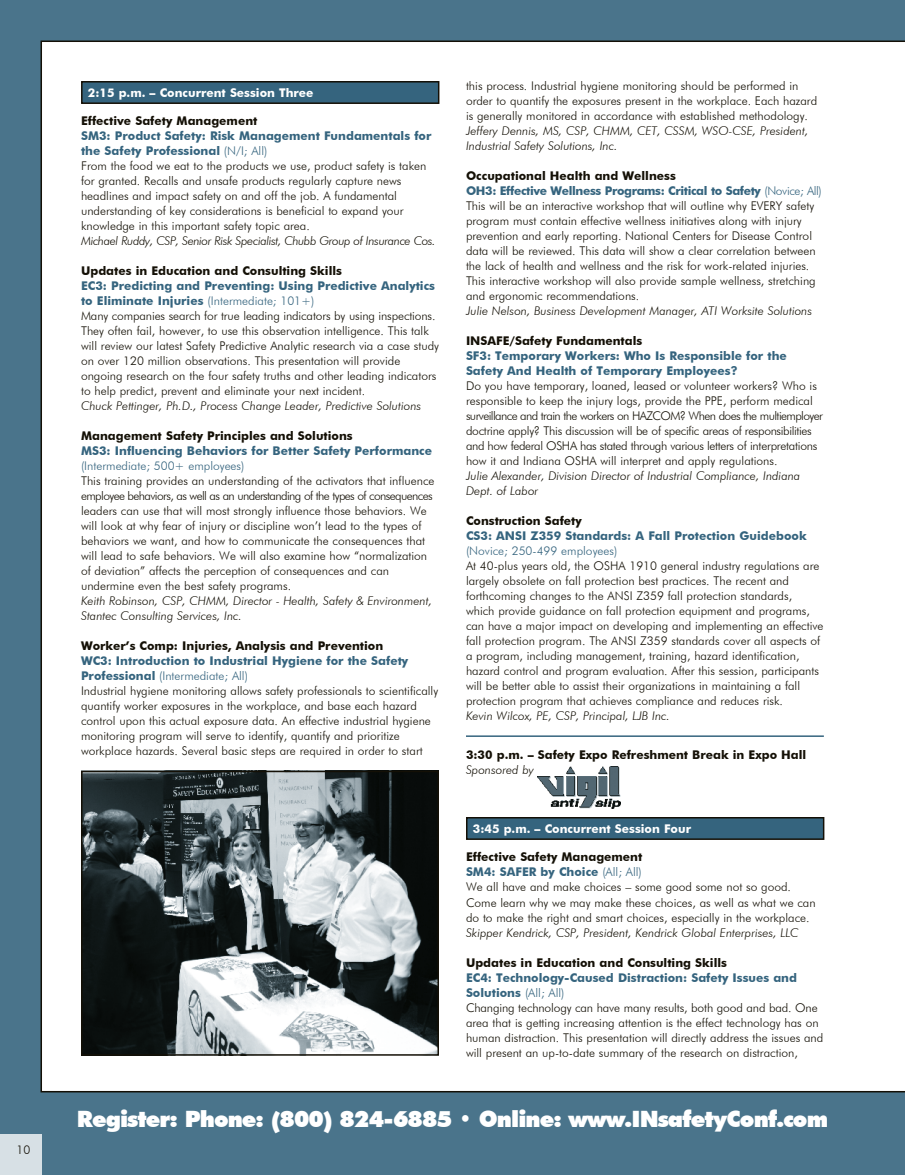
<style>
.page{position:relative;width:905px;height:1175px;background:#fff}
.page>*{position:absolute;margin:0;border:0;box-sizing:border-box;transform-origin:0 0}
.t1{font:900 22.5px "Futura BT";letter-spacing:-.04em;color:#fff}
.t2{font:300 12px/15px "Futura BT";color:#141006}
.t3{font:italic 300 12px/15px "Futura BT";color:#141006}
.t4{font:300 12px/15px "Futura BT";letter-spacing:-.02em;color:#141006}
.t5{font:700 12px "Futura BT";color:#141006}
.t6{font:700 12px/15px "Futura BT";color:#35647e}
.t7{font:italic 300 12px "Futura BT";letter-spacing:-.03em;color:#141006}
.t8{font:700 12px "Futura BT";color:#fff}
.t9{font:300 12px "Futura BT";color:#35647e}
.s1{font-weight:700;color:#35647e}
.s2{color:#35647e}
.s3{font-weight:700}
</style>
<div class="page">
<div style="left:0;top:0;width:904px;height:1174px;background:#4a748b"></div>
<div style="left:40px;top:40px;width:864px;height:1052px;background:#fff"></div>
<div style="left:82px;top:82px;width:356px;height:21px;background:#35647e"></div>
<div style="left:81px;top:81px;width:358px;height:23px;border:2px solid #141006"></div>
<hr style="left:466px;top:735px;width:357px;height:2px;background:#35647e">
<img style="left:537px;top:766px;width:83px;height:43px">
<div style="left:466px;top:817px;width:357px;height:22px;background:#35647e"></div>
<div style="left:466px;top:817px;width:358px;height:23px;border:2px solid #141006"></div>
<div style="left:0;top:1134px;width:41px;height:40px;background:#d7e0e5"></div>
<img style="left:84px;top:773px;width:352px;height:279px">
<div style="left:81px;top:770px;width:358px;height:285px;border:2px solid #141006"></div>
<p class="t2" style="left:17px;top:1142px;width:15px">10</p>
<p class="t8" style="left:88px;top:85px;width:227px">2:15 p.m. – Concurrent Session Three</p>
<p class="t5" style="left:81px;top:113px;width:178px">Effective Safety Management</p>
<p class="t2" style="left:81px;top:128px;width:352px"><span class="s1">SM3: Product Safety: Risk Management Fundamentals for the Safety Professional</span> <span class="s2">(N/I; All)<br></span>From the food we eat to the products we use, product safety is taken for granted. Recalls and unsafe products regularly capture news headlines and impact safety on and off the job. A fundamental understanding of key considerations is beneficial to expand your knowledge in this important safety topic area.</p>
<p class="t7" style="left:81px;top:233px;width:356px">Michael Ruddy, CSP, Senior Risk Specialist, Chubb Group of Insurance Cos.</p>
<p class="t5" style="left:81px;top:263px;width:262px">Updates in Education and Consulting Skills</p>
<p class="t2" style="left:81px;top:278px;width:359px"><span class="s1">EC3: Predicting and Preventing: Using Predictive Analytics to Eliminate Injuries</span> <span class="s2">(Intermediate; 101+)<br></span>Many companies search for true leading indicators by using inspections.<br>They often fail, however, to use this observation intelligence. This talk will review our latest Safety Predictive Analytic research via a case study on over 120 million observations. This presentation will provide ongoing research on the four safety truths and other leading indicators to help predict, prevent and eliminate your next incident.</p>
<p class="t3" style="left:81px;top:398px;width:342px">Chuck Pettinger, Ph.D., Process Change Leader, Predictive Solutions</p>
<p class="t5" style="left:81px;top:428px;width:273px">Management Safety Principles and Solutions</p>
<p class="t6" style="left:81px;top:443px;width:352px">MS3: Influencing Behaviors for Better Safety Performance</p>
<p class="t9" style="left:81px;top:458px;width:165px">(Intermediate; 500+ employees)</p>
<p class="t2" style="left:81px;top:473px;width:355px">This training provides an understanding of the activators that influence employee behaviors, as well as an understanding of the types of consequences leaders can use that will most strongly influence those behaviors. We will look at why fear of injury or discipline won’t lead to the types of behaviors we want, and how to communicate the consequences that will lead to safe behaviors. We will also examine how “normalization of deviation” affects the perception of consequences and can undermine even the best safety programs.</p>
<p class="t3" style="left:81px;top:593px;width:352px">Keith Robinson, CSP, CHMM, Director - Health, Safety &amp; Environment,<br>Stantec Consulting Services, Inc.</p>
<p class="t5" style="left:81px;top:638px;width:304px">Worker’s Comp: Injuries, Analysis and Prevention</p>
<p class="t2" style="left:81px;top:653px;width:359px"><span class="s1">WC3: Introduction to Industrial Hygiene for the Safety Professional</span> <span class="s2">(Intermediate; All)<br></span>Industrial hygiene monitoring allows safety professionals to scientifically quantify worker exposures in the workplace, and base each hazard control upon this actual exposure data. An effective industrial hygiene monitoring program will serve to identify, quantify and prioritize workplace hazards. Several basic steps are required in order to start</p>
<p class="t2" style="left:466px;top:78px;width:353px">this process. Industrial hygiene monitoring should be performed in order to quantify the exposures present in the workplace. Each hazard is generally monitored in accordance with established methodology.</p>
<p class="t3" style="left:466px;top:123px;width:344px">Jeffery Dennis, MS, CSP, CHMM, CET, CSSM, WSO-CSE, President,<br>Industrial Safety Solutions, Inc.</p>
<p class="t2" style="left:466px;top:168px;width:357px"><span class="s3">Occupational Health and Wellness<br></span><span class="s1">OH3: Effective Wellness Programs: Critical to Safety</span> <span class="s2">(Novice; All)<br></span>This will be an interactive workshop that will outline why EVERY safety program must contain effective wellness initiatives along with injury prevention and early reporting. National Centers for Disease Control data will be reviewed. This data will show a clear correlation between the lack of health and wellness and the risk for work-related injuries.<br>This interactive workshop will also provide sample wellness, stretching and ergonomic recommendations.</p>
<p class="t3" style="left:466px;top:303px;width:347px">Julie Nelson, Business Development Manager, ATI Worksite Solutions</p>
<p class="t5" style="left:466px;top:334px;width:178px">INSAFE/Safety Fundamentals</p>
<p class="t6" style="left:466px;top:348px;width:322px">SF3: Temporary Workers: Who Is Responsible for the<br>Safety And Health of Temporary Employees?</p>
<p class="t4" style="left:466px;top:378px;width:358px">Do you have temporary, loaned, leased or volunteer workers? Who is responsible to keep the injury logs, provide the PPE, perform medical surveillance and train the workers on HAZCOM? When does the multiemployer doctrine apply? This discussion will be of specific areas of responsibilities and how federal OSHA has stated through various letters of interpretations how it and Indiana OSHA will interpret and apply regulations.</p>
<p class="t3" style="left:466px;top:468px;width:336px">Julie Alexander, Division Director of Industrial Compliance, Indiana<br>Dept. of Labor</p>
<p class="t5" style="left:466px;top:514px;width:117px">Construction Safety</p>
<p class="t6" style="left:466px;top:528px;width:342px">CS3: ANSI Z359 Standards: A Fall Protection Guidebook</p>
<p class="t9" style="left:466px;top:544px;width:153px">(Novice; 250-499 employees)</p>
<p class="t2" style="left:466px;top:558px;width:359px">At 40-plus years old, the OSHA 1910 general industry regulations are largely obsolete on fall protection best practices. The recent and forthcoming changes to the ANSI Z359 fall protection standards, which provide guidance on fall protection equipment and programs, can have a major impact on developing and implementing an effective fall protection program. The ANSI Z359 standards cover all aspects of a program, including management, training, hazard identification, hazard control and program evaluation. After this session, participants will be better able to assist their organizations in maintaining a fall protection program that achieves compliance and reduces risk.</p>
<p class="t3" style="left:466px;top:708px;width:205px">Kevin Wilcox, PE, CSP, Principal, LJB Inc.</p>
<p class="t5" style="left:466px;top:748px;width:342px">3:30 p.m. – Safety Expo Refreshment Break in Expo Hall</p>
<p class="t3" style="left:466px;top:762px;width:69px">Sponsored by</p>
<p class="t8" style="left:473px;top:821px;width:220px">3:45 p.m. – Concurrent Session Four</p>
<p class="t2" style="left:466px;top:849px;width:351px"><span class="s3">Effective Safety Management<br></span><span class="s1">SM4: SAFER by Choice</span> <span class="s2">(All; All)<br></span>We all have and make choices – some good some not so good.<br>Come learn why we may make these choices, as well as what we can do to make the right and smart choices, especially in the workplace.</p>
<p class="t3" style="left:466px;top:924px;width:334px">Skipper Kendrick, CSP, President, Kendrick Global Enterprises, LLC</p>
<p class="t5" style="left:466px;top:955px;width:262px">Updates in Education and Consulting Skills</p>
<p class="t2" style="left:466px;top:969px;width:359px"><span class="s1">EC4: Technology-Caused Distraction: Safety Issues and Solutions</span> <span class="s2">(All; All)<br></span>Changing technology can have many results, both good and bad. One area that is getting increasing attention is the effect technology has on human distraction. This presentation will directly address the issues and will present an up-to-date summary of the research on distraction,</p>
<h1 class="t1" style="left:77px;top:1104px;width:752px">Register: Phone: (800) 824-6885 • Online: www.INsafetyConf.com</h1>
</div>
